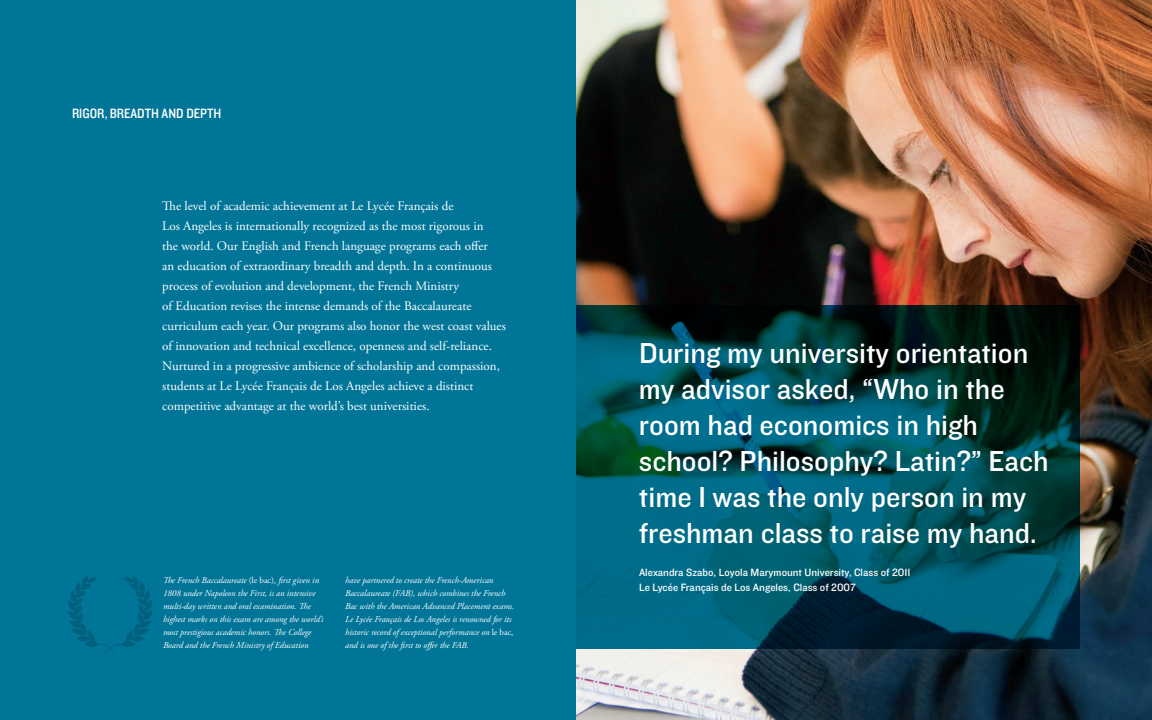
<style>
.page{position:relative;width:1152px;height:720px;background:#fff}
.page>*{position:absolute;margin:0;border:0;box-sizing:border-box;transform-origin:0 0}
.A_PQ{font:30px/36px "Knockout HTF31 Junior Middlewt";color:#fff}
.A_Big_idea_head{font:14px "Knockout HTF30 Junior Welterwt";color:#fff}
.A_big_idea_content{font:13px/20px "Adobe Garamond Pro";color:#fff}
.A_PQ-2{font:11px "Knockout HTF31 Junior Middlewt";color:#fff}
.A_historical_body{font:italic 9px/13px "Adobe Garamond Pro";letter-spacing:-.005em;color:#fff}
.s1{font-style:normal}
</style>
<div class="page">
<img style="left:576px;top:0;width:576px;height:720px">
<div style="left:0;top:0;width:576px;height:720px;background:#007598"></div>
<svg style="left:576px;top:305px;width:504px;height:344px;background:#004b58"></svg>
<svg style="left:68px;top:576px;width:85px;height:76px"></svg>
<p class="A_Big_idea_head" style="left:72px;top:106px;width:151px">RIGOR,BREADTH AND DEPTH</p>
<p class="A_big_idea_content" style="left:162px;top:196px;width:345px">The level of academic achievement at Le Lycée Français de<br>Los Angeles is internationally recognized as the most rigorous in<br>the world. Our English and French language programs each offer<br>an education of extraordinary breadth and depth. In a continuous process of evolution and development, the French Ministry<br>of Education revises the intense demands of the Baccalaureate curriculum each year. Our programs also honor the west coast values of innovation and technical excellence, openness and self-reliance.<br>Nurtured in a progressive ambience of scholarship and compassion, students at Le Lycée Français de Los Angeles achieve a distinct competitive advantage at the world’s best universities.</p>
<p class="A_historical_body" style="left:163px;top:574px;width:162px">The French Baccalaureate <span class="s1">(le bac),</span> first given in 1808 under Napoleon the First, is an intensive multi-day written and oral examination. The highest marks on this exam are among the world’s most prestigious academic honors. The College Board and the French Ministry of Education</p>
<p class="A_historical_body" style="left:345px;top:574px;width:171px">have partnered to create the French-American Baccalaureate (FAB), which combines the French Bac with the American Advanced Placement exams.<br>Le Lycée Français de Los Angeles is renowned for its historic record of exceptional performance on <span class="s1">le bac, </span>and is one of the first to offer the FAB.</p>
<p class="A_PQ" style="left:639px;top:335px;width:411px">During my university orientation my advisor asked, “Who in the room had economics in high school? Philosophy? Latin?” Each time I was the only person in my freshman class to raise my hand.</p>
<p class="A_PQ-2" style="left:639px;top:566px;width:273px">Alexandra Szabo, Loyola Marymount University, Class of 2011</p>
<p class="A_PQ-2" style="left:639px;top:581px;width:218px">Le Lycée Français de Los Angeles, Class of 2007</p>
</div>
